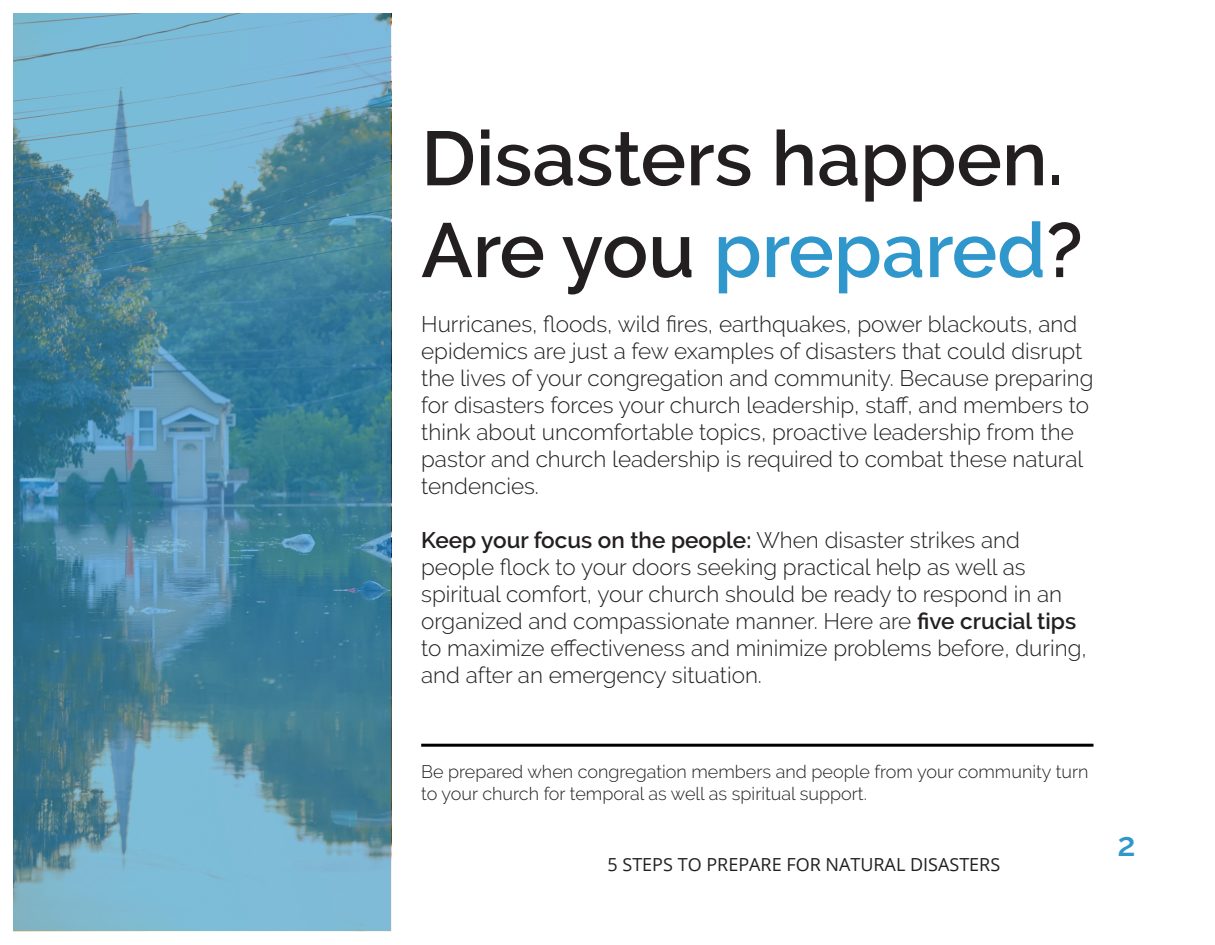
<style>
.page{position:relative;width:1215px;height:945px;background:#fff}
.page>*{position:absolute;margin:0;border:0;box-sizing:border-box;transform-origin:0 0}
.t1{font:600 76.5px "Raleway";color:#231f20}
.t2{font:600 76.5px "Raleway";color:#3097cc}
.t3{font:600 33px "Raleway";color:#3097cc}
.t4{font:300 22.5px/27px "Raleway";color:#231f20}
.t5{font:300 18px/21.6px "Raleway";color:#231f20}
.t6{font:18px "Open Sans";color:#231f20}
.s1{color:#231f20}
.s2{font-weight:600}
</style>
<div class="page">
<hr style="left:421px;top:744px;width:673px;height:3px;background:#000">
<svg style="left:14px;top:14px;width:378px;height:918px;background:#5490aa"></svg>
<p class="t1" style="left:421px;top:114px;width:644px">Disasters happen.</p>
<p class="t2" style="left:421px;top:206px;width:663px"><span class="s1">Are you</span> prepared<span class="s1">?</span></p>
<p class="t4" style="left:421px;top:310px;width:658px">Hurricanes, floods, wild fires, earthquakes, power blackouts, and</p>
<p class="t4" style="left:421px;top:337px;width:674px">epidemics are just a few examples of disasters that could disrupt the lives of your congregation and community. Because preparing for disasters forces your church leadership, staff, and members to think about uncomfortable topics, proactive leadership from the pastor and church leadership is required to combat these natural tendencies.</p>
<p class="t4" style="left:421px;top:526px;width:667px"><span class="s2">Keep your focus on the people:</span> When disaster strikes and people flock to your doors seeking practical help as well as spiritual comfort, your church should be ready to respond in an organized and compassionate manner. Here are <span class="s2">five crucial tips </span>to maximize effectiveness and minimize problems before, during, and after an emergency situation.</p>
<p class="t5" style="left:421px;top:761px;width:669px">Be prepared when congregation members and people from your community turn to your church for temporal as well as spiritual support.</p>
<p class="t6" style="left:608px;top:852px;width:394px">5 STEPS TO PREPARE FOR NATURAL DISASTERS</p>
<h2 class="t3" style="left:1117px;top:825px;width:20px">2</h2>
</div>
